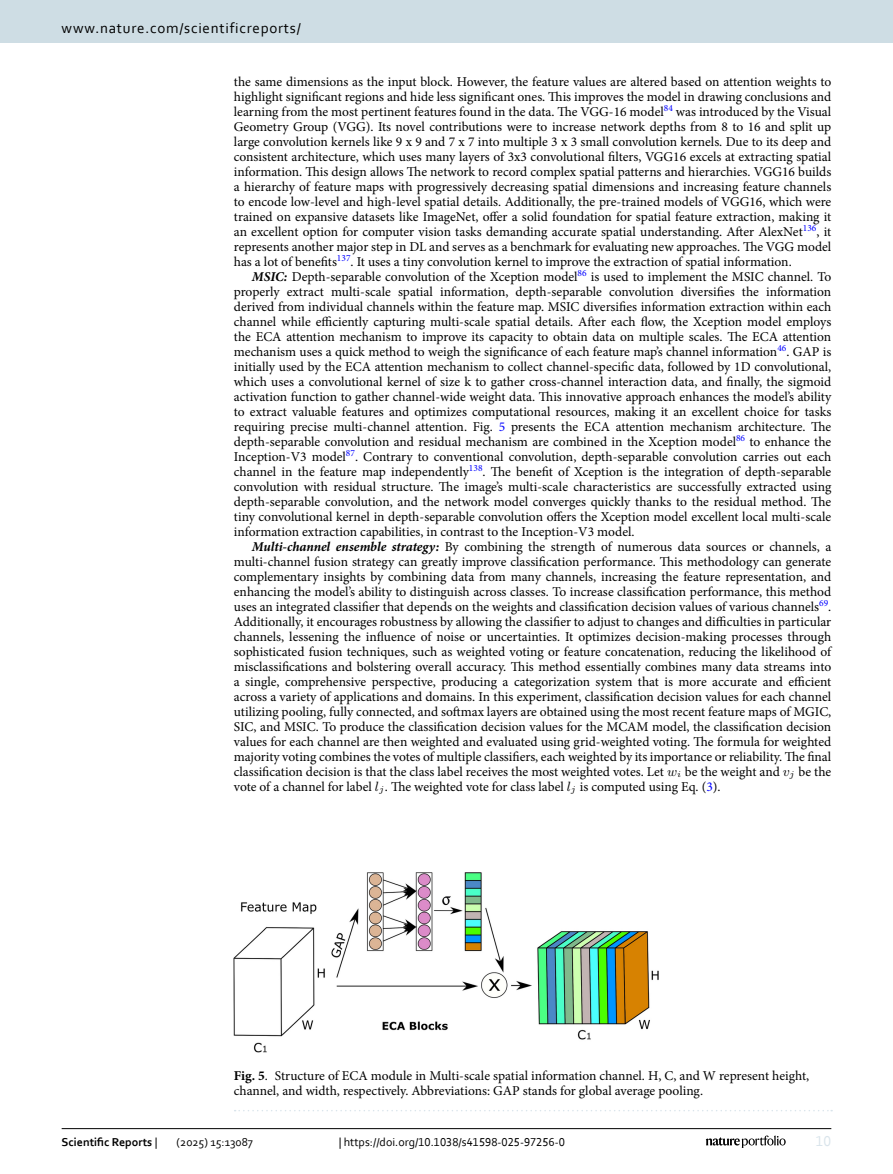
<style>
.page{position:relative;width:893px;height:1174px;background:#fff}
.page>*{position:absolute;margin:0;border:0;box-sizing:border-box;transform-origin:0 0}
.t1{font:15px "Corbel";letter-spacing:.05em;color:#000}
.t2{font:15px "Corbel";color:#d9e4eb}
.Body_Text_Indent{font:13.5px/15px "Minion Pro";letter-spacing:-.005em;color:#000;text-align:justify}
.Body_Text{font:13.5px/15px "Minion Pro";color:#000;text-align:justify}
.Figure_Caption{font:13.5px/15px "Minion Pro";letter-spacing:-.005em;color:#000}
.t3{font:12px "Corbel";color:#000}
.t4{font:700 12px "Corbel";color:#000}
.s1{font-weight:700;font-style:italic}
.s2{color:#00f}
.s3{font-family:"LM Math Italic 9"}
.s4{font-weight:700}
.s5{font-weight:400}
</style>
<div class="page">
<img style="left:234px;top:873px;width:425px;height:179px">
<svg style="left:235px;top:1110px;width:597px;height:1px"></svg>
<hr style="left:62px;top:1128px;width:769px;height:1px;background:#000">
<svg style="left:706px;top:1135px;width:80px;height:12px"></svg>
<div style="left:0;top:0;width:893px;height:43px;background:#cedde4"></div>
<p class="t1" style="left:62px;top:18px;width:241px">www.nature.com/scientificreports/</p>
<p class="Body_Text" style="left:234px;top:74px;width:599px">the same dimensions as the input block. However, the feature values are altered based on attention weights to highlight significant regions and hide less significant ones. This improves the model in drawing conclusions and learning from the most pertinent features found in the data. The VGG-16 model<sup>84</sup> was introduced by the Visual Geometry Group (VGG). Its novel contributions were to increase network depths from 8 to 16 and split up large convolution kernels like 9 x 9 and 7 x 7 into multiple 3 x 3 small convolution kernels. Due to its deep and consistent architecture, which uses many layers of 3x3 convolutional filters, VGG16 excels at extracting spatial information. This design allows The network to record complex spatial patterns and hierarchies. VGG16 builds a hierarchy of feature maps with progressively decreasing spatial dimensions and increasing feature channels to encode low-level and high-level spatial details. Additionally, the pre-trained models of VGG16, which were trained on expansive datasets like ImageNet, offer a solid foundation for spatial feature extraction, making it an excellent option for computer vision tasks demanding accurate spatial understanding. After AlexNet<sup>136</sup>, it represents another major step in DL and serves as a benchmark for evaluating new approaches. The VGG model has a lot of benefits<sup>137</sup>. It uses a tiny convolution kernel to improve the extraction of spatial information.</p>
<p class="Body_Text_Indent" style="left:234px;top:269px;width:599px;text-indent:18px"><span class="s1">MSIC:</span> Depth-separable convolution of the Xception model<sup>86</sup> is used to implement the MSIC channel. To properly extract multi-scale spatial information, depth-separable convolution diversifies the information derived from individual channels within the feature map. MSIC diversifies information extraction within each channel while efficiently capturing multi-scale spatial details. After each flow, the Xception model employs the ECA attention mechanism to improve its capacity to obtain data on multiple scales. The ECA attention mechanism uses a quick method to weigh the significance of each feature map’s channel information<sup>46</sup>. GAP is initially used by the ECA attention mechanism to collect channel-specific data, followed by 1D convolutional, which uses a convolutional kernel of size k to gather cross-channel interaction data, and finally, the sigmoid activation function to gather channel-wide weight data. This innovative approach enhances the model’s ability to extract valuable features and optimizes computational resources, making it an excellent choice for tasks requiring precise multi-channel attention. Fig. <span class="s2">5</span> presents the ECA attention mechanism architecture. The depth-separable convolution and residual mechanism are combined in the Xception model<sup>86</sup> to enhance the Inception-V3 model<sup>87</sup>. Contrary to conventional convolution, depth-separable convolution carries out each channel in the feature map independently<sup>138</sup>. The benefit of Xception is the integration of depth-separable convolution with residual structure. The image’s multi-scale characteristics are successfully extracted using depth-separable convolution, and the network model converges quickly thanks to the residual method. The tiny convolutional kernel in depth-separable convolution offers the Xception model excellent local multi-scale information extraction capabilities, in contrast to the Inception-V3 model.</p>
<p class="Body_Text_Indent" style="left:234px;top:539px;width:599px;text-indent:18px"><span class="s1">Multi-channel ensemble strategy:</span> By combining the strength of numerous data sources or channels, a multi-channel fusion strategy can greatly improve classification performance. This methodology can generate complementary insights by combining data from many channels, increasing the feature representation, and enhancing the model’s ability to distinguish across classes. To increase classification performance, this method uses an integrated classifier that depends on the weights and classification decision values of various channels<sup>69</sup>.<br>Additionally, it encourages robustness by allowing the classifier to adjust to changes and difficulties in particular channels, lessening the influence of noise or uncertainties. It optimizes decision-making processes through sophisticated fusion techniques, such as weighted voting or feature concatenation, reducing the likelihood of misclassifications and bolstering overall accuracy. This method essentially combines many data streams into a single, comprehensive perspective, producing a categorization system that is more accurate and efficient across a variety of applications and domains. In this experiment, classification decision values for each channel utilizing pooling, fully connected, and softmax layers are obtained using the most recent feature maps of MGIC, SIC, and MSIC. To produce the classification decision values for the MCAM model, the classification decision values for each channel are then weighted and evaluated using grid-weighted voting. The formula for weighted majority voting combines the votes of multiple classifiers, each weighted by its importance or reliability. The final classification decision is that the class label receives the most weighted votes. Let <span class="s3">w</span><sub>i</sub> be the weight and <span class="s3">v</span><sub>j</sub> be the vote of a channel for label <span class="s3">l</span><sub>j</sub> . The weighted vote for class label <span class="s3">l</span><sub>j</sub> is computed using Eq. (<span class="s2">3</span>).</p>
<p class="Figure_Caption" style="left:234px;top:1068px;width:577px"><span class="s4">Fig. 5</span>. Structure of ECA module in Multi-scale spatial information channel. H, C, and W represent height, channel, and width, respectively. Abbreviations: GAP stands for global average pooling.</p>
<p class="t4" style="left:62px;top:1134px;width:97px">Scientific Reports <span class="s5">|</span></p>
<p class="t3" style="left:177px;top:1134px;width:78px">(2025) 15:13087</p>
<p class="t3" style="left:339px;top:1134px;width:228px">| https://doi.org/10.1038/s41598-025-97256-0</p>
<p class="t2" style="left:816px;top:1132px;width:17px">10</p>
</div>
